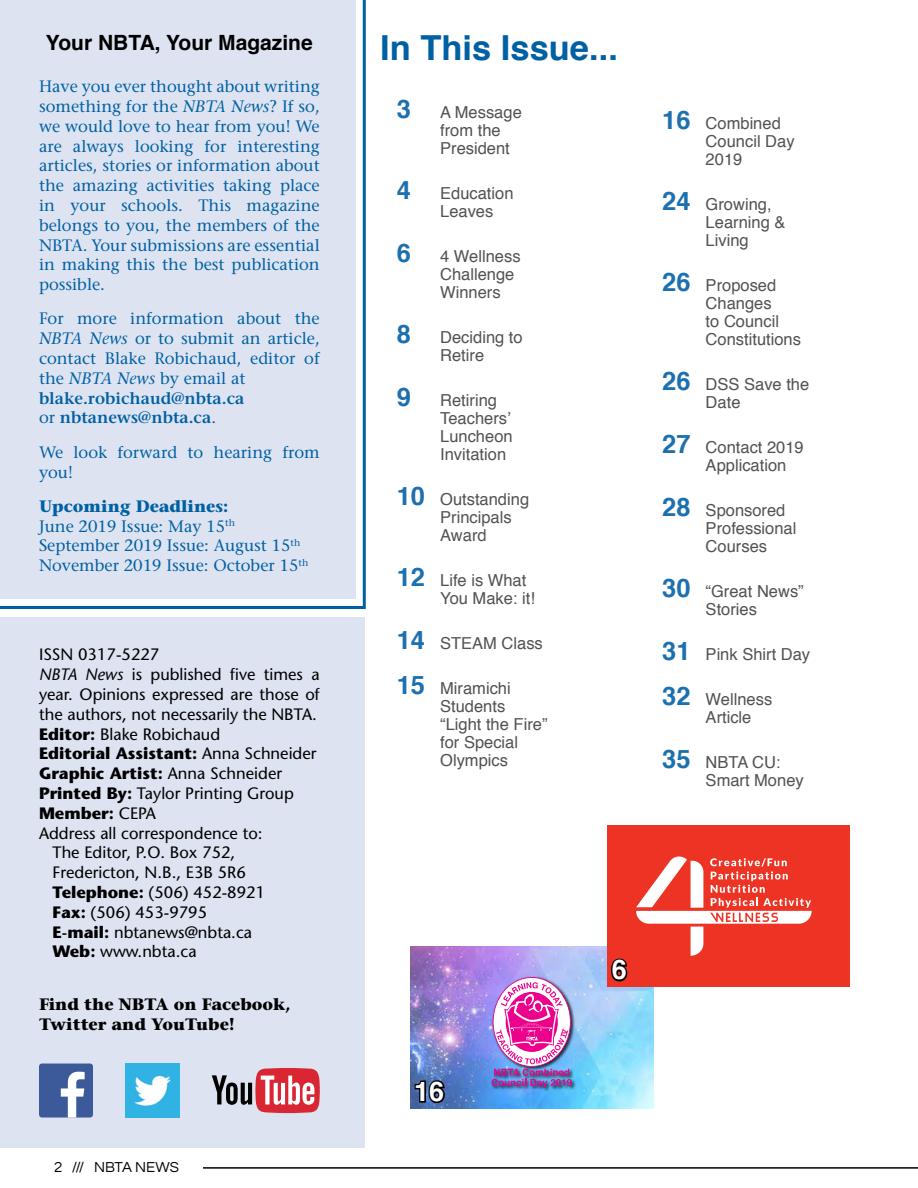
<style>
.page{position:relative;width:918px;height:1188px;background:#fff}
.page>*{position:absolute;margin:0;border:0;box-sizing:border-box;transform-origin:0 0}
.t1{font:700 34.5px "Helvetica";color:#0060a4}
.t2{font:700 27px "Helvetica";color:#fff}
.t3{font:700 21px "Helvetica";color:#000}
.t4{font:16.5px/19.8px "Stone Serif";color:#0060a4}
.t5{font:16.5px/18px "Helvetica";color:#515254}
.t6{font:16.5px "Stone Sans";color:#000}
.t7{font:700 16.5px "Stone Sans";color:#000}
.t8{font:700 16.5px/19.8px "Stone Serif";color:#000}
.t9{font:15px "Questrial";color:#000}
.s1{font-style:italic}
.s2{font-weight:600}
.s3{font-weight:700}
.s4{font-weight:400}
.s5{font-weight:700;font-size:25.5px;color:#1c70af}
</style>
<div class="page">
<div style="left:0;top:617px;width:364px;height:531px;background:#dde3f0"></div>
<div style="left:0;top:0;width:366px;height:609px;background:#dde3f0"></div>
<div style="left:39px;top:1064px;width:54px;height:54px;background:#3c5a99;border-radius:3px"></div>
<svg style="left:61px;top:1072px;width:24px;height:46px"></svg>
<img style="left:125px;top:1064px;width:54px;height:54px">
<svg style="left:212px;top:1068px;width:108px;height:45px"></svg>
<img style="left:410px;top:946px;width:243px;height:162px">
<svg style="left:413px;top:1078px;width:34px;height:27px"></svg>
<div style="left:491px;top:976px;width:85px;height:116px;background:#000;opacity:.75"></div>
<img style="left:492px;top:977px;width:80px;height:111px">
<hr style="left:203px;top:1167px;width:715px;height:2px;background:#000">
<div style="left:607px;top:825px;width:243px;height:162px;background:#ed3324"></div>
<svg style="left:611px;top:958px;width:17px;height:24px"></svg>
<svg style="left:636px;top:856px;width:176px;height:100px"></svg>
<p class="t3" style="left:46px;top:25px;width:268px">Your NBTA, Your Magazine</p>
<p class="t4" style="left:39px;top:77px;width:282px;text-align:justify">Have you ever thought about writing something for the <span class="s1">NBTA News</span>? If so, we would love to hear from you! We are always looking for interesting articles, stories or information about the amazing activities taking place in your schools. This magazine belongs to you, the members of the NBTA. Your submissions are essential in making this the best publication possible.</p>
<p class="t4" style="left:39px;top:309px;width:282px">For more information about the<br><span class="s1">NBTA News</span> or to submit an article, contact Blake Robichaud, editor of the <span class="s1">NBTA News</span> by email at <span class="s2">blake.robichaud@nbta.ca<br></span>or <span class="s2">nbtanews@nbta.ca</span>.</p>
<p class="t4" style="left:39px;top:442px;width:282px">We look forward to hearing from you!</p>
<p class="t4" style="left:39px;top:496px;width:271px"><span class="s3">Upcoming Deadlines:<br></span>June 2019 Issue: May 15<sup>th<br></sup>September 2019 Issue: August 15<sup>th<br></sup>November 2019 Issue: October 15<sup>th</sup></p>
<p class="t6" style="left:39px;top:645px;width:122px">ISSN 0317-5227</p>
<p class="t6" style="left:39px;top:665px;width:282px"><span class="s1">NBTA News</span> is published five times a</p>
<p class="t6" style="left:39px;top:684px;width:282px">year. Opinions expressed are those of</p>
<p class="t6" style="left:39px;top:704px;width:279px">the authors, not necessarily the NBTA.</p>
<p class="t6" style="left:39px;top:724px;width:183px"><span class="s3">Editor:</span> Blake Robichaud</p>
<p class="t7" style="left:39px;top:744px;width:279px">Editorial Assistant: <span class="s4">Anna Schneider</span></p>
<p class="t7" style="left:39px;top:764px;width:245px">Graphic Artist: <span class="s4">Anna Schneider</span></p>
<p class="t6" style="left:39px;top:783px;width:256px"><span class="s3">Printed By:</span> Taylor Printing Group</p>
<p class="t7" style="left:39px;top:803px;width:119px">Member: <span class="s4">CEPA</span></p>
<p class="t6" style="left:39px;top:823px;width:225px">Address all correspondence to:</p>
<p class="t6" style="left:52px;top:843px;width:184px">The Editor, P.O. Box 752,</p>
<p class="t6" style="left:52px;top:863px;width:195px">Fredericton, N.B., E3B 5R6</p>
<p class="t6" style="left:52px;top:882px;width:214px"><span class="s3">Telephone:</span> (506) 452-8921</p>
<p class="t6" style="left:52px;top:902px;width:156px"><span class="s3">Fax:</span> (506) 453-9795</p>
<p class="t6" style="left:52px;top:922px;width:201px"><span class="s3">E-mail:</span> nbtanews@nbta.ca</p>
<p class="t6" style="left:52px;top:942px;width:146px"><span class="s3">Web:</span> www.nbta.ca</p>
<p class="t8" style="left:39px;top:995px;width:253px">Find the NBTA on Facebook,<br>Twitter and YouTube!</p>
<p class="t9" style="left:54px;top:1160px;width:127px">2 /// NBTA NEWS</p>
<h1 class="t1" style="left:380px;top:20px;width:239px">In This Issue...</h1>
<p class="t5" style="left:440px;top:104px;width:83px;text-indent:-44px"><span class="s5">3</span> A Message from the<br>President</p>
<p class="t5" style="left:440px;top:185px;width:75px;text-indent:-44px"><span class="s5">4</span> Education<br>Leaves</p>
<p class="t5" style="left:440px;top:248px;width:82px;text-indent:-44px"><span class="s5">6</span> 4 Wellness<br>Challenge<br>Winners</p>
<p class="t5" style="left:397px;top:329px;width:128px;text-align:center"><span class="s5">8</span> Deciding to<br>Retire</p>
<p class="t5" style="left:440px;top:392px;width:74px;text-indent:-44px"><span class="s5">9</span> Retiring<br>Teachers’<br>Luncheon<br>Invitation</p>
<p class="t5" style="left:440px;top:491px;width:90px;text-indent:-43px"><span class="s5">10</span> Outstanding<br>Principals<br>Award</p>
<p class="t5" style="left:440px;top:572px;width:96px;text-indent:-43px"><span class="s5">12</span> Life is What<br>You Make: it!</p>
<p class="t5" style="left:397px;top:635px;width:148px"><span class="s5">14</span> STEAM Class</p>
<p class="t5" style="left:440px;top:680px;width:109px;text-indent:-43px"><span class="s5">15</span> Miramichi<br>Students “Light the Fire” for Special<br>Olympics</p>
<p class="t5" style="left:706px;top:115px;width:90px;text-indent:-43px"><span class="s5">16</span> Combined<br>Council Day<br>2019</p>
<p class="t5" style="left:706px;top:196px;width:81px;text-indent:-43px"><span class="s5">24</span> Growing,<br>Learning &amp;<br>Living</p>
<p class="t5" style="left:706px;top:277px;width:97px;text-indent:-43px"><span class="s5">26</span> Proposed<br>Changes<br>to Council<br>Constitutions</p>
<p class="t5" style="left:706px;top:376px;width:105px;text-indent:-43px"><span class="s5">26</span> DSS Save the<br>Date</p>
<p class="t5" style="left:706px;top:439px;width:100px;text-indent:-43px"><span class="s5">27</span> Contact 2019<br>Application</p>
<p class="t5" style="left:706px;top:502px;width:92px;text-indent:-43px"><span class="s5">28</span> Sponsored<br>Professional<br>Courses</p>
<p class="t5" style="left:662px;top:583px;width:143px;text-align:center"><span class="s5">30</span> “Great News”<br>Stories</p>
<p class="t5" style="left:662px;top:646px;width:150px"><span class="s5">31</span> Pink Shirt Day</p>
<p class="t5" style="left:706px;top:691px;width:68px;text-indent:-43px"><span class="s5">32</span> Wellness<br>Article</p>
<p class="t5" style="left:706px;top:754px;width:100px;text-indent:-43px"><span class="s5">35</span> NBTA CU:<br>Smart Money</p>
<h2 class="t2" style="left:414px;top:1070px;width:32px">16</h2>
<h2 class="t2" style="left:612px;top:948px;width:17px">6</h2>
</div>
